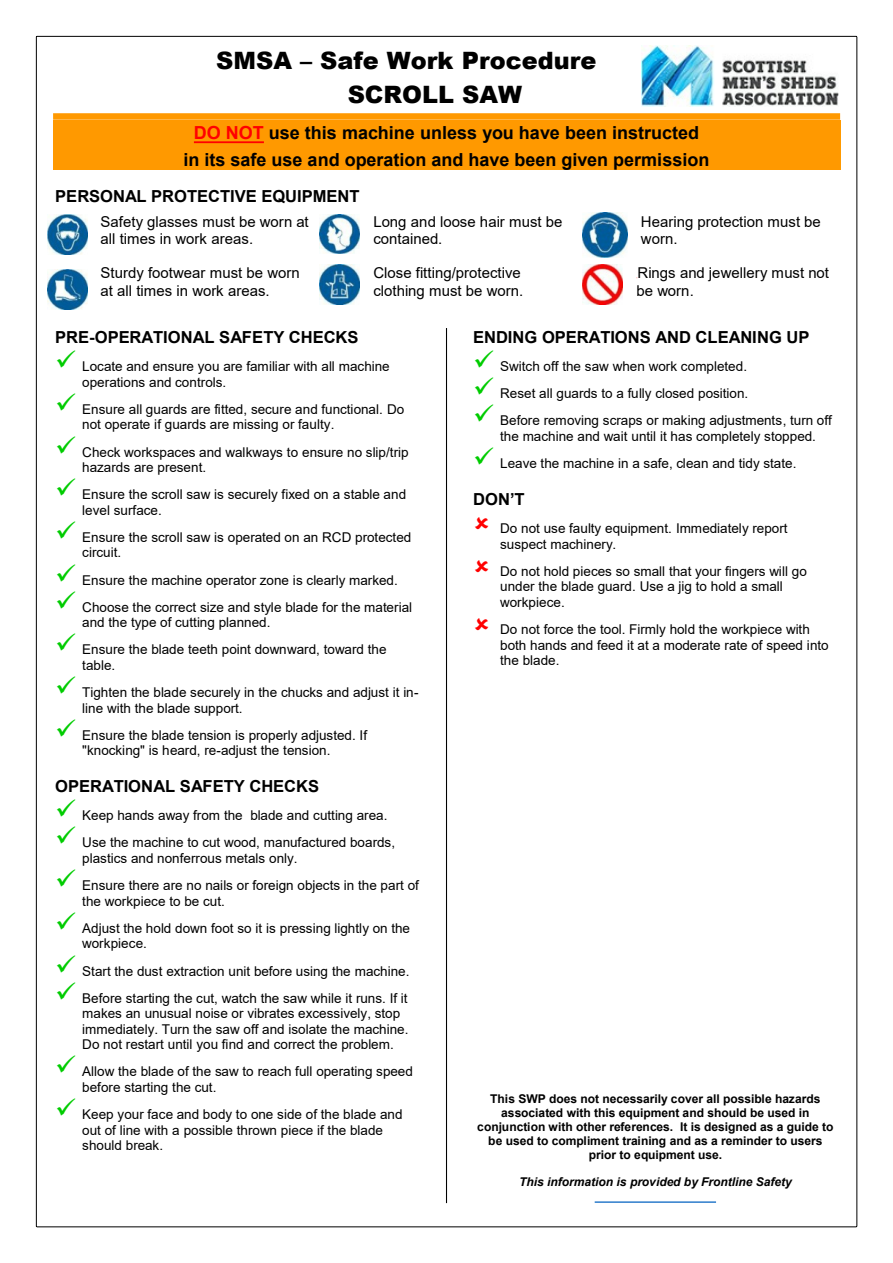
<style>
.page{position:relative;width:893px;height:1263px;background:#fff}
.page>*{position:absolute;margin:0;border:0;box-sizing:border-box;transform-origin:0 0}
.t1{font:900 24px/33.9px "Arial";color:#000}
.t2{font:700 18px/26.7px "Arial";color:#000;text-align:center}
.t3{font:700 16.5px "Arial";color:#000}
.t4{font:15px/17.2px "Arial";color:#000}
.t5{font:13.5px/15.6px "Arial";color:#000}
.t6{font:700 12px/13.8px "Arial";color:#000;text-align:center}
.t7{font:italic 700 12px "Arial";color:#000}
.s1{color:#f00}
</style>
<div class="page">
<div style="left:53px;top:113px;width:787px;height:7px;background:#f90"></div>
<div style="left:53px;top:120px;width:787px;height:26px;background:#f90"></div>
<hr style="left:194px;top:141px;width:70px;height:2px;background:#f00">
<div style="left:53px;top:146px;width:787px;height:24px;background:#f90"></div>
<hr style="left:595px;top:1201px;width:121px;height:2px;background:#0563c1">
<hr style="left:446px;top:328px;width:1px;height:875px;background:#000">
<img style="left:583px;top:213px;width:44px;height:44px">
<img style="left:47px;top:269px;width:40px;height:40px">
<img style="left:320px;top:264px;width:40px;height:40px">
<img style="left:320px;top:214px;width:40px;height:40px">
<img style="left:583px;top:264px;width:40px;height:40px">
<img style="left:47px;top:214px;width:40px;height:40px">
<hr style="left:37px;top:36px;width:819px;height:1px;background:#000">
<hr style="left:36px;top:37px;width:1px;height:1189px;background:#000">
<hr style="left:856px;top:37px;width:1px;height:1189px;background:#000">
<hr style="left:37px;top:1226px;width:819px;height:1px;background:#000">
<img style="left:642px;top:45px;width:197px;height:62px">
<h1 class="t1" style="left:348px;top:44px;width:250px;text-indent:-131px">SMSA – Safe Work Procedure<br>SCROLL SAW</h1>
<h2 class="t2" style="left:183px;top:121px;width:527px"><span class="s1">DO NOT</span> use this machine unless you have been instructed<br>in its safe use and operation and have been given permission</h2>
<p class="t3" style="left:55px;top:190px;width:306px">PERSONAL PROTECTIVE EQUIPMENT</p>
<p class="t4" style="left:101px;top:214px;width:210px">Safety glasses must be worn at all times in work areas.</p>
<p class="t4" style="left:373px;top:214px;width:190px">Long and loose hair must be contained.</p>
<p class="t4" style="left:641px;top:214px;width:181px">Hearing protection must be worn.</p>
<p class="t4" style="left:101px;top:266px;width:201px">Sturdy footwear must be worn at all times in work areas.</p>
<p class="t4" style="left:373px;top:266px;width:151px">Close fitting/protective clothing must be worn.</p>
<p class="t4" style="left:636px;top:266px;width:194px">Rings and jewellery must not be worn.</p>
<p class="t3" style="left:55px;top:331px;width:305px">PRE-OPERATIONAL SAFETY CHECKS</p>
<p class="t5" style="left:82px;top:360px;width:309px">Locate and ensure you are familiar with all machine operations and controls.</p>
<p class="t5" style="left:82px;top:403px;width:324px">Ensure all guards are fitted, secure and functional. Do not operate if guards are missing or faulty.</p>
<p class="t5" style="left:82px;top:445px;width:328px">Check workspaces and walkways to ensure no slip/trip hazards are present.</p>
<p class="t5" style="left:82px;top:488px;width:325px">Ensure the scroll saw is securely fixed on a stable and level surface.</p>
<p class="t5" style="left:82px;top:531px;width:331px">Ensure the scroll saw is operated on an RCD protected circuit.</p>
<p class="t5" style="left:82px;top:568px;width:331px;line-height:27px">Ensure the machine operator zone is clearly marked.<br>Choose the correct size and style blade for the material</p>
<p class="t5" style="left:82px;top:610px;width:306px;line-height:27px">and the type of cutting planned.<br>Ensure the blade teeth point downward, toward the</p>
<p class="t5" style="left:82px;top:653px;width:338px;line-height:27px">table.<br>Tighten the blade securely in the chucks and adjust it in-</p>
<p class="t5" style="left:82px;top:696px;width:286px;line-height:27px">line with the blade support.<br>Ensure the blade tension is properly adjusted. If</p>
<p class="t5" style="left:82px;top:744px;width:250px">"knocking" is heard, re-adjust the tension.</p>
<p class="t3" style="left:55px;top:780px;width:265px">OPERATIONAL SAFETY CHECKS</p>
<p class="t5" style="left:82px;top:803px;width:314px;line-height:27.2px">Keep hands away from the blade and cutting area.<br>Use the machine to cut wood, manufactured boards,</p>
<p class="t5" style="left:82px;top:846px;width:338px;line-height:27.3px">plastics and nonferrous metals only.<br>Ensure there are no nails or foreign objects in the part of</p>
<p class="t5" style="left:82px;top:888px;width:329px;line-height:27.2px">the workpiece to be cut.<br>Adjust the hold down foot so it is pressing lightly on the</p>
<p class="t5" style="left:82px;top:931px;width:329px;line-height:27.2px">workpiece.<br>Start the dust extraction unit before using the machine.<br>Before starting the cut, watch the saw while it runs. If it</p>
<p class="t5" style="left:82px;top:1007px;width:328px">makes an unusual noise or vibrates excessively, stop immediately. Turn the saw off and isolate the machine.<br>Do not restart until you find and correct the problem.</p>
<p class="t5" style="left:82px;top:1065px;width:332px">Allow the blade of the saw to reach full operating speed before starting the cut.</p>
<p class="t5" style="left:82px;top:1108px;width:322px">Keep your face and body to one side of the blade and out of line with a possible thrown piece if the blade should break.</p>
<p class="t3" style="left:473px;top:331px;width:338px">ENDING OPERATIONS AND CLEANING UP</p>
<p class="t5" style="left:500px;top:354px;width:333px;line-height:27.2px">Switch off the saw when work completed.<br>Reset all guards to a fully closed position.<br>Before removing scraps or making adjustments, turn off</p>
<p class="t5" style="left:500px;top:424px;width:317px;line-height:27px">the machine and wait until it has completely stopped.<br>Leave the machine in a safe, clean and tidy state.</p>
<p class="t3" style="left:473px;top:493px;width:53px">DON’T</p>
<p class="t5" style="left:500px;top:522px;width:289px">Do not use faulty equipment. Immediately report suspect machinery.</p>
<p class="t5" style="left:500px;top:565px;width:308px">Do not hold pieces so small that your fingers will go under the blade guard. Use a jig to hold a small workpiece.</p>
<p class="t5" style="left:500px;top:623px;width:330px">Do not force the tool. Firmly hold the workpiece with both hands and feed it at a moderate rate of speed into the blade.</p>
<p class="t6" style="left:477px;top:1093px;width:358px">This SWP does not necessarily cover all possible hazards associated with this equipment and should be used in conjunction with other references. It is designed as a guide to be used to compliment training and as a reminder to users prior to equipment use.</p>
<p class="t7" style="left:519px;top:1177px;width:274px">This information is provided by Frontline Safety</p>
</div>
